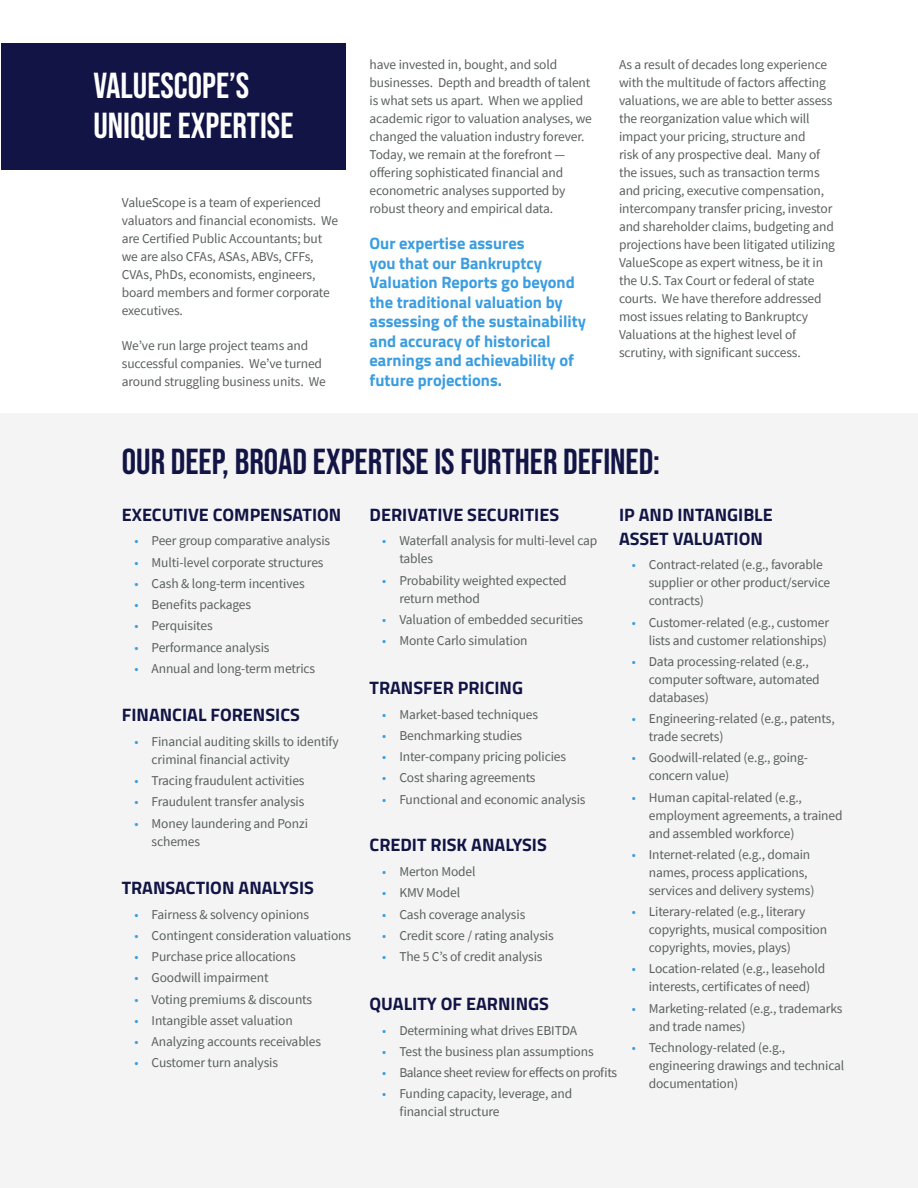
<style>
.page{position:relative;width:918px;height:1188px;background:#fff}
.page>*{position:absolute;margin:0;border:0;box-sizing:border-box;transform-origin:0 0}
.Header_Medium{font:36px "Bebas Neue";color:#121445}
.Section_Header{font:36px/39.3px "Bebas Neue";color:#fff}
._12_Content_black_Ti{font:700 18px/24px "Titillium Web";color:#121445}
._14_Content_black_Ti{font:700 16.5px/19.5px "Titillium Web";color:#3a9de0}
._14_Content_black_Ti-2{font:13.5px/18px "Source Sans Pro";letter-spacing:-.01em;color:#5a605e}
.Body_Copy{font:13.5px/18px "Source Sans Pro";letter-spacing:-.01em;color:#5a605e}
._14_Content_black_Ti-3{font:13.5px "Source Sans Pro";letter-spacing:-.03em;color:#5a605e}
.s1{color:#3a9de0}
</style>
<div class="page">
<div style="left:1px;top:414px;width:917px;height:774px;background:#f4f4f4"></div>
<div style="left:1px;top:43px;width:344px;height:126px;background:#121445"></div>
<p class="Section_Header" style="left:93px;top:66px;width:202px">VALUESCOPE’S<br>UNIQUE EXPERTISE</p>
<p class="Body_Copy" style="left:122px;top:193px;width:218px">ValueScope is a team of experienced valuators and financial economists. We are Certified Public Accountants; but we are also CFAs, ASAs, ABVs, CFFs, CVAs, PhDs, economists, engineers, board members and former corporate executives.</p>
<p class="Body_Copy" style="left:122px;top:336px;width:206px">We’ve run large project teams and successful companies. We’ve turned around struggling business units. We</p>
<p class="Body_Copy" style="left:370px;top:55px;width:224px">have invested in, bought, and sold businesses. Depth and breadth of talent is what sets us apart. When we applied academic rigor to valuation analyses, we changed the valuation industry forever.<br>Today, we remain at the forefront — offering sophisticated financial and econometric analyses supported by robust theory and empirical data.</p>
<p class="_14_Content_black_Ti" style="left:370px;top:233px;width:218px">Our expertise assures<br>you that our Bankruptcy<br>Valuation Reports go beyond the traditional valuation by assessing of the sustainability and accuracy of historical earnings and achievability of future projections.</p>
<p class="_14_Content_black_Ti-2" style="left:619px;top:55px;width:218px">As a result of decades long experience with the multitude of factors affecting valuations, we are able to better assess the reorganization value which will impact your pricing, structure and<br>risk of any prospective deal. Many of the issues, such as transaction terms and pricing, executive compensation, intercompany transfer pricing, investor and shareholder claims, budgeting and projections have been litigated utilizing ValueScope as expert witness, be it in the U.S. Tax Court or federal of state courts. We have therefore addressed most issues relating to Bankruptcy Valuations at the highest level of scrutiny, with significant success.</p>
<p class="Header_Medium" style="left:122px;top:441px;width:540px">OUR DEEP, BROAD EXPERTISE IS FURTHER DEFINED:</p>
<p class="_12_Content_black_Ti" style="left:122px;top:501px;width:221px">EXECUTIVE COMPENSATION</p>
<p class="_14_Content_black_Ti-2" style="left:135px;top:532px;width:197px"><span class="s1">•</span> Peer group comparative analysis</p>
<p class="_14_Content_black_Ti-2" style="left:135px;top:553px;width:191px"><span class="s1">•</span> Multi-level corporate structures</p>
<p class="_14_Content_black_Ti-2" style="left:135px;top:574px;width:172px"><span class="s1">•</span> Cash &amp; long-term incentives</p>
<p class="_14_Content_black_Ti-2" style="left:135px;top:596px;width:118px"><span class="s1">•</span> Benefits packages</p>
<p class="_14_Content_black_Ti-2" style="left:135px;top:617px;width:80px"><span class="s1">•</span> Perquisites</p>
<p class="_14_Content_black_Ti-2" style="left:135px;top:638px;width:136px"><span class="s1">•</span> Performance analysis</p>
<p class="_14_Content_black_Ti-2" style="left:135px;top:659px;width:182px"><span class="s1">•</span> Annual and long-term metrics</p>
<p class="_12_Content_black_Ti" style="left:370px;top:501px;width:191px">DERIVATIVE SECURITIES</p>
<p class="_14_Content_black_Ti-2" style="left:399px;top:532px;width:200px;text-indent:-17px"><span class="s1">•</span> Waterfall analysis for multi-level cap tables</p>
<p class="_14_Content_black_Ti-2" style="left:399px;top:571px;width:169px;text-indent:-17px"><span class="s1">•</span> Probability weighted expected return method</p>
<p class="_14_Content_black_Ti-2" style="left:382px;top:610px;width:202px"><span class="s1">•</span> Valuation of embedded securities</p>
<p class="_14_Content_black_Ti-2" style="left:382px;top:632px;width:147px"><span class="s1">•</span> Monte Carlo simulation</p>
<p class="_12_Content_black_Ti" style="left:619px;top:501px;width:155px">IP AND INTANGIBLE<br>ASSET VALUATION</p>
<p class="_14_Content_black_Ti-2" style="left:649px;top:556px;width:183px;text-indent:-17px"><span class="s1">•</span> Contract-related (e.g., favorable supplier or other product/service contracts)</p>
<p class="_14_Content_black_Ti-2" style="left:632px;top:613px;width:199px;text-align:right"><span class="s1">•</span> Customer-related (e.g., customer lists and customer relationships)</p>
<p class="_14_Content_black_Ti-2" style="left:649px;top:652px;width:173px;text-indent:-17px"><span class="s1">•</span> Data processing-related (e.g., computer software, automated databases)</p>
<p class="_14_Content_black_Ti-2" style="left:649px;top:710px;width:187px;text-indent:-17px"><span class="s1">•</span> Engineering-related (e.g., patents, trade secrets)</p>
<p class="_14_Content_black_Ti-2" style="left:649px;top:749px;width:161px;text-indent:-17px"><span class="s1">•</span> Goodwill-related (e.g., going&shy;concern value)</p>
<p class="_14_Content_black_Ti-2" style="left:649px;top:788px;width:195px;text-indent:-17px"><span class="s1">•</span> Human capital-related (e.g., employment agreements, a trained and assembled workforce)</p>
<p class="_14_Content_black_Ti-2" style="left:649px;top:845px;width:167px;text-indent:-17px"><span class="s1">•</span> Internet-related (e.g., domain names, process applications, services and delivery systems)</p>
<p class="_14_Content_black_Ti-2" style="left:649px;top:903px;width:180px;text-indent:-17px"><span class="s1">•</span> Literary-related (e.g., literary copyrights, musical composition copyrights, movies, plays)</p>
<p class="_14_Content_black_Ti-2" style="left:632px;top:960px;width:195px;text-align:center"><span class="s1">•</span> Location-related (e.g., leasehold interests, certificates of need)</p>
<p class="_14_Content_black_Ti-2" style="left:649px;top:999px;width:195px;text-indent:-17px"><span class="s1">•</span> Marketing-related (e.g., trademarks and trade names)</p>
<p class="_14_Content_black_Ti-2" style="left:649px;top:1038px;width:197px;text-indent:-17px"><span class="s1">•</span> Technology-related (e.g., engineering drawings and technical documentation)</p>
<p class="_12_Content_black_Ti" style="left:370px;top:675px;width:155px">TRANSFER PRICING</p>
<p class="_14_Content_black_Ti-2" style="left:382px;top:705px;width:157px"><span class="s1">•</span> Market-based techniques</p>
<p class="_14_Content_black_Ti-2" style="left:382px;top:726px;width:141px"><span class="s1">•</span> Benchmarking studies</p>
<p class="_14_Content_black_Ti-2" style="left:382px;top:748px;width:185px"><span class="s1">•</span> Inter-company pricing policies</p>
<p class="_14_Content_black_Ti-2" style="left:382px;top:769px;width:155px"><span class="s1">•</span> Cost sharing agreements</p>
<p class="_14_Content_black_Ti-2" style="left:382px;top:790px;width:205px"><span class="s1">•</span> Functional and economic analysis</p>
<p class="_12_Content_black_Ti" style="left:122px;top:702px;width:180px">FINANCIAL FORENSICS</p>
<p class="_14_Content_black_Ti-2" style="left:152px;top:732px;width:189px;text-indent:-17px"><span class="s1">•</span> Financial auditing skills to identify criminal financial activity</p>
<p class="_14_Content_black_Ti-2" style="left:135px;top:772px;width:172px"><span class="s1">•</span> Tracing fraudulent activities</p>
<p class="_14_Content_black_Ti-2" style="left:135px;top:793px;width:171px"><span class="s1">•</span> Fraudulent transfer analysis</p>
<p class="_14_Content_black_Ti-2" style="left:152px;top:814px;width:158px;text-indent:-17px"><span class="s1">•</span> Money laundering and Ponzi schemes</p>
<p class="_12_Content_black_Ti" style="left:370px;top:832px;width:179px">CREDIT RISK ANALYSIS</p>
<p class="_14_Content_black_Ti-2" style="left:382px;top:863px;width:95px"><span class="s1">•</span> Merton Model</p>
<p class="_14_Content_black_Ti-2" style="left:382px;top:884px;width:79px"><span class="s1">•</span> KMV Model</p>
<p class="_14_Content_black_Ti-2" style="left:382px;top:905px;width:145px"><span class="s1">•</span> Cash coverage analysis</p>
<p class="_14_Content_black_Ti-2" style="left:382px;top:926px;width:173px"><span class="s1">•</span> Credit score / rating analysis</p>
<p class="_14_Content_black_Ti-2" style="left:382px;top:948px;width:162px"><span class="s1">•</span> The 5 C’s of credit analysis</p>
<p class="_12_Content_black_Ti" style="left:122px;top:875px;width:194px">TRANSACTION ANALYSIS</p>
<p class="_14_Content_black_Ti-2" style="left:135px;top:905px;width:176px"><span class="s1">•</span> Fairness &amp; solvency opinions</p>
<p class="_14_Content_black_Ti-2" style="left:135px;top:926px;width:218px"><span class="s1">•</span> Contingent consideration valuations</p>
<p class="_14_Content_black_Ti-2" style="left:135px;top:948px;width:163px"><span class="s1">•</span> Purchase price allocations</p>
<p class="_14_Content_black_Ti-2" style="left:135px;top:969px;width:136px"><span class="s1">•</span> Goodwill impairment</p>
<p class="_14_Content_black_Ti-2" style="left:135px;top:990px;width:179px"><span class="s1">•</span> Voting premiums &amp; discounts</p>
<p class="_14_Content_black_Ti-2" style="left:135px;top:1011px;width:160px"><span class="s1">•</span> Intangible asset valuation</p>
<p class="_14_Content_black_Ti-2" style="left:135px;top:1033px;width:188px"><span class="s1">•</span> Analyzing accounts receivables</p>
<p class="_14_Content_black_Ti-2" style="left:135px;top:1054px;width:145px"><span class="s1">•</span> Customer turn analysis</p>
<p class="_12_Content_black_Ti" style="left:370px;top:991px;width:181px">QUALITY OF EARNINGS</p>
<p class="_14_Content_black_Ti-2" style="left:382px;top:1021px;width:196px"><span class="s1">•</span> Determining what drives EBITDA</p>
<p class="_14_Content_black_Ti-2" style="left:382px;top:1042px;width:213px"><span class="s1">•</span> Test the business plan assumptions</p>
<p class="_14_Content_black_Ti-3" style="left:382px;top:1064px;width:236px"><span class="s1">•</span> Balance sheet review for effects on profits</p>
<p class="_14_Content_black_Ti-2" style="left:399px;top:1085px;width:175px;text-indent:-17px"><span class="s1">•</span> Funding capacity, leverage, and financial structure</p>
</div>
